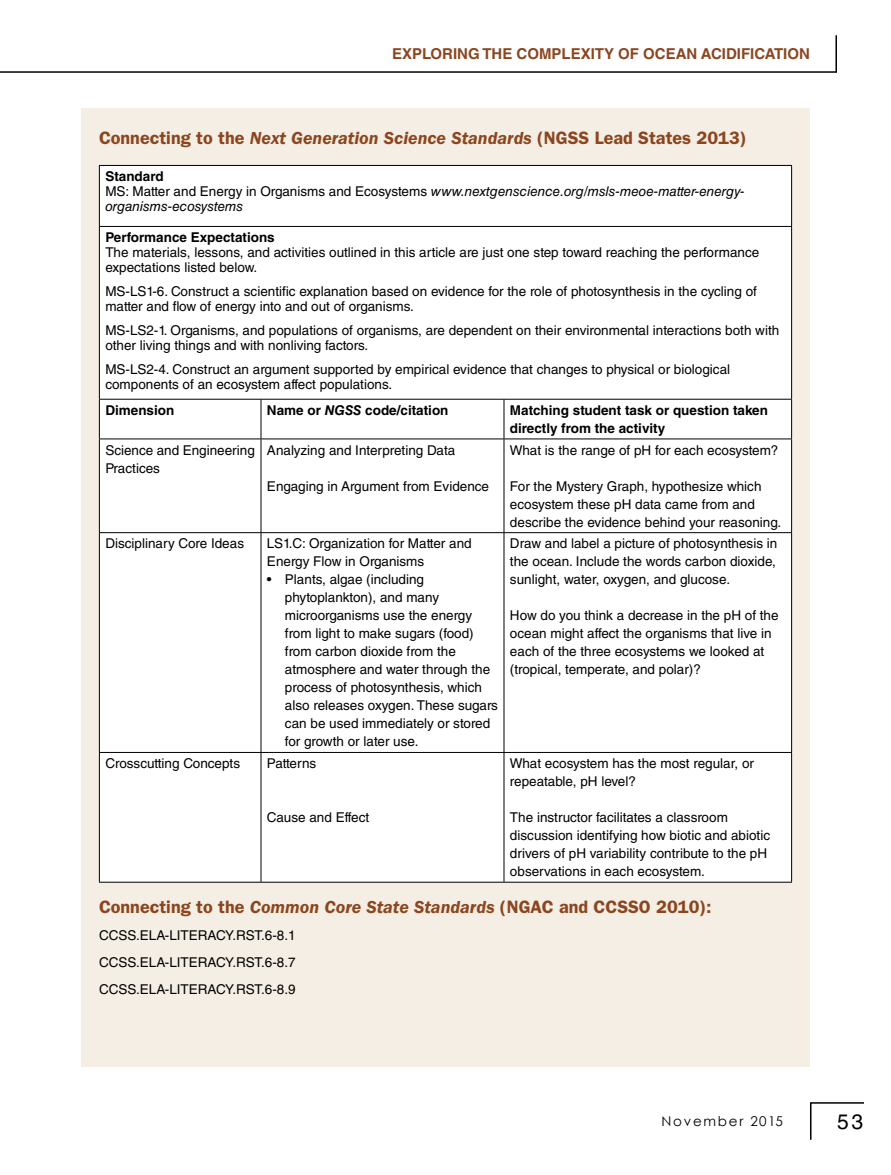
<style>
.page{position:relative;width:891px;height:1175px;background:#fff}
.page>*{position:absolute;margin:0;border:0;box-sizing:border-box;transform-origin:0 0}
.t1{font:21px "Helvetica LT Std";color:#000}
.t2{font:600 18px "ITC Franklin Gothic Std";color:#8b461f}
.t3{font:700 15px "Helvetica LT Std";color:#8b461f}
.t4{font:13.5px/18px "Helvetica LT Std";color:#000}
.t5{font:italic 13.5px/15px "Helvetica LT Std";color:#000}
.t6{font:700 13.5px/18px "Helvetica LT Std";color:#000}
.t7{font:13.5px "Century Gothic";letter-spacing:.13em;color:#000}
.s1{font-style:italic}
.s2{font-weight:700;font-style:normal}
.s3{font-style:normal}
</style>
<div class="page">
<hr style="left:0;top:71px;width:837px;height:2px;background:#000">
<hr style="left:836px;top:35px;width:1px;height:37px;background:#000">
<div style="left:81px;top:108px;width:729px;height:958px;background:#f5eee4"></div>
<div style="left:100px;top:166px;width:691px;height:715px;background:#fff"></div>
<hr style="left:99px;top:165px;width:162px;height:1px;background:#000">
<hr style="left:99px;top:166px;width:1px;height:60px;background:#000">
<hr style="left:261px;top:165px;width:243px;height:1px;background:#000">
<hr style="left:504px;top:165px;width:288px;height:1px;background:#000">
<hr style="left:791px;top:166px;width:1px;height:60px;background:#000">
<hr style="left:99px;top:226px;width:162px;height:1px;background:#000">
<hr style="left:99px;top:227px;width:1px;height:172px;background:#000">
<hr style="left:261px;top:226px;width:243px;height:1px;background:#000">
<hr style="left:504px;top:226px;width:288px;height:1px;background:#000">
<hr style="left:791px;top:227px;width:1px;height:172px;background:#000">
<hr style="left:99px;top:399px;width:162px;height:1px;background:#000">
<hr style="left:99px;top:399px;width:1px;height:39px;background:#000">
<hr style="left:261px;top:399px;width:243px;height:1px;background:#000">
<hr style="left:261px;top:399px;width:1px;height:39px;background:#000">
<hr style="left:504px;top:399px;width:288px;height:1px;background:#000">
<hr style="left:504px;top:399px;width:1px;height:39px;background:#000">
<hr style="left:791px;top:399px;width:1px;height:39px;background:#000">
<hr style="left:99px;top:438px;width:162px;height:1px;background:#000">
<hr style="left:99px;top:439px;width:1px;height:93px;background:#000">
<hr style="left:261px;top:438px;width:243px;height:1px;background:#000">
<hr style="left:261px;top:439px;width:1px;height:93px;background:#000">
<hr style="left:504px;top:438px;width:288px;height:1px;background:#000">
<hr style="left:504px;top:439px;width:1px;height:93px;background:#000">
<hr style="left:791px;top:439px;width:1px;height:93px;background:#000">
<hr style="left:99px;top:532px;width:162px;height:1px;background:#000">
<hr style="left:99px;top:533px;width:1px;height:219px;background:#000">
<hr style="left:261px;top:532px;width:243px;height:1px;background:#000">
<hr style="left:261px;top:533px;width:1px;height:219px;background:#000">
<hr style="left:504px;top:532px;width:288px;height:1px;background:#000">
<hr style="left:504px;top:533px;width:1px;height:219px;background:#000">
<hr style="left:791px;top:533px;width:1px;height:219px;background:#000">
<hr style="left:99px;top:752px;width:162px;height:1px;background:#000">
<hr style="left:99px;top:753px;width:1px;height:128px;background:#000">
<hr style="left:261px;top:752px;width:243px;height:1px;background:#000">
<hr style="left:261px;top:753px;width:1px;height:128px;background:#000">
<hr style="left:504px;top:752px;width:288px;height:1px;background:#000">
<hr style="left:504px;top:753px;width:1px;height:128px;background:#000">
<hr style="left:791px;top:753px;width:1px;height:128px;background:#000">
<hr style="left:99px;top:881px;width:162px;height:1px;background:#000">
<hr style="left:261px;top:881px;width:243px;height:1px;background:#000">
<hr style="left:504px;top:881px;width:288px;height:1px;background:#000">
<hr style="left:810px;top:1102px;width:54px;height:1px;background:#000">
<hr style="left:810px;top:1103px;width:2px;height:36px;background:#000">
<p class="t3" style="left:392px;top:45px;width:419px">EXPLORING THE COMPLEXITY OF OCEAN ACIDIFICATION</p>
<h2 class="t2" style="left:99px;top:127px;width:649px">Connecting to the <span class="s1">Next Generation Science Standards</span> (NGSS Lead States 2013)</h2>
<p class="t5" style="left:105px;top:169px;width:641px"><span class="s2">Standard<br></span><span class="s3">MS: Matter and Energy in Organisms and Ecosystems</span> www.nextgenscience.org/msls-meoe-matter-energy&shy;organisms-ecosystems</p>
<p class="t6" style="left:105px;top:228px;width:171px">Performance Expectations</p>
<p class="t4" style="left:105px;top:245px;width:656px;line-height:15px">The materials, lessons, and activities outlined in this article are just one step toward reaching the performance expectations listed below.</p>
<p class="t4" style="left:105px;top:284px;width:653px;line-height:15px">MS-LS1-6. Construct a scientific explanation based on evidence for the role of photosynthesis in the cycling of matter and flow of energy into and out of organisms.</p>
<p class="t4" style="left:105px;top:323px;width:675px;line-height:15px">MS-LS2-1. Organisms, and populations of organisms, are dependent on their environmental interactions both with other living things and with nonliving factors.</p>
<p class="t4" style="left:105px;top:362px;width:626px;line-height:15px">MS-LS2-4. Construct an argument supported by empirical evidence that changes to physical or biological components of an ecosystem affect populations.</p>
<p class="t6" style="left:105px;top:401px;width:71px">Dimension</p>
<p class="t6" style="left:267px;top:401px;width:183px">Name or <span class="s1">NGSS</span> code/citation</p>
<p class="t6" style="left:510px;top:401px;width:260px">Matching student task or question taken directly from the activity</p>
<p class="t4" style="left:105px;top:441px;width:151px">Science and Engineering<br>Practices</p>
<p class="t4" style="left:267px;top:441px;width:190px">Analyzing and Interpreting Data</p>
<p class="t4" style="left:267px;top:477px;width:224px">Engaging in Argument from Evidence</p>
<p class="t4" style="left:510px;top:441px;width:270px">What is the range of pH for each ecosystem?</p>
<p class="t4" style="left:510px;top:477px;width:273px">For the Mystery Graph, hypothesize which ecosystem these pH data came from and describe the evidence behind your reasoning.</p>
<p class="t4" style="left:105px;top:534px;width:140px">Disciplinary Core Ideas</p>
<p class="t4" style="left:267px;top:534px;width:206px">LS1.C: Organization for Matter and<br>Energy Flow in Organisms</p>
<p class="t4" style="left:285px;top:570px;width:215px;text-indent:-18px">• Plants, algae (including phytoplankton), and many microorganisms use the energy from light to make sugars (food) from carbon dioxide from the atmosphere and water through the process of photosynthesis, which also releases oxygen. These sugars can be used immediately or stored for growth or later use.</p>
<p class="t4" style="left:510px;top:534px;width:269px;text-align:justify">Draw and label a picture of photosynthesis in the ocean. Include the words carbon dioxide, sunlight, water, oxygen, and glucose.</p>
<p class="t4" style="left:510px;top:606px;width:270px">How do you think a decrease in the pH of the ocean might affect the organisms that live in each of the three ecosystems we looked at (tropical, temperate, and polar)?</p>
<p class="t4" style="left:105px;top:754px;width:136px">Crosscutting Concepts</p>
<p class="t4" style="left:267px;top:754px;width:51px">Patterns</p>
<p class="t4" style="left:510px;top:754px;width:246px">What ecosystem has the most regular, or repeatable, pH level?</p>
<p class="t4" style="left:510px;top:808px;width:262px">The instructor facilitates a classroom discussion identifying how biotic and abiotic drivers of pH variability contribute to the pH observations in each ecosystem.</p>
<h2 class="t2" style="left:99px;top:895px;width:614px">Connecting to the <span class="s1">Common Core State Standards</span> (NGAC and CCSSO 2010):</h2>
<p class="t4" style="left:99px;top:921px;width:198px;line-height:27px;text-align:justify">CCSS.ELA-LITERACY.RST.6-8.1<br>CCSS.ELA-LITERACY.RST.6-8.7<br>CCSS.ELA-LITERACY.RST.6-8.9</p>
<p class="t4" style="left:267px;top:808px;width:104px">Cause and Effect</p>
<p class="t7" style="left:661px;top:1112px;width:123px">November 2015</p>
<h1 class="t1" style="left:837px;top:1108px;width:28px">53</h1>
</div>
